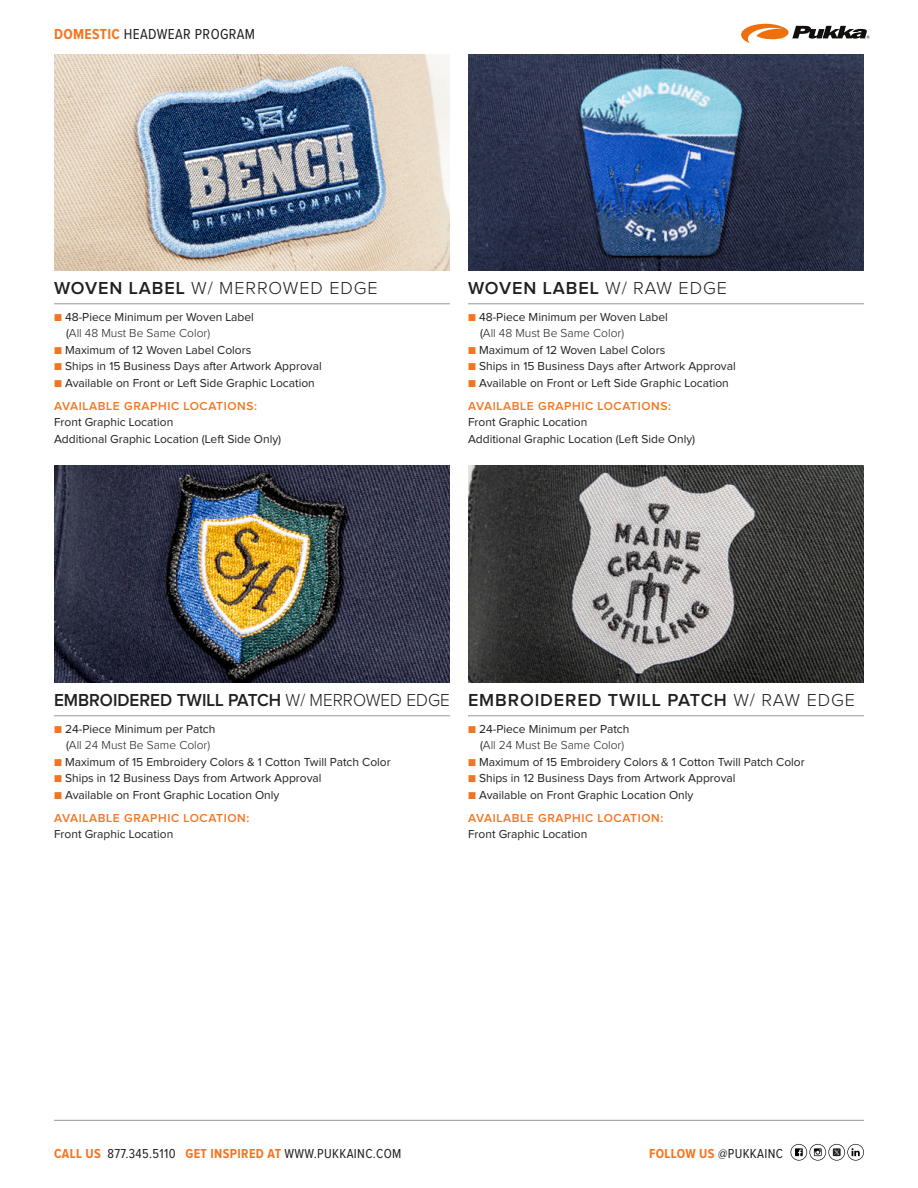
<style>
.page{position:relative;width:918px;height:1188px;background:#fff}
.page>*{position:absolute;margin:0;border:0;box-sizing:border-box;transform-origin:0 0}
.t1{font:600 18px "Proxima Nova";letter-spacing:.05em;color:#231f20}
.t2{font:600 18px "Proxima Nova";color:#231f20;scale:.95 1}
.t3{font:300 18px "Proxima Nova";letter-spacing:.05em;color:#231f20}
.t4{font:15px "Proxima Nova Cond";letter-spacing:.025em;color:#231f20}
.t5{font:13.5px "Proxima Nova Cond";letter-spacing:.025em;color:#231f20}
.t6{font:12px/16.5px "Proxima Nova";color:#231f20}
.t7{font:600 12px/16.5px "Proxima Nova";letter-spacing:.05em;color:#f47521}
.s1{font-weight:700;color:#f47521}
.s2{font-weight:600}
.s3{font-family:"Proxima Nova Cond";color:#f47521}
.s4{font-weight:300}
.s5{font-weight:600;color:#f47521}
.s6{font-weight:400;color:#231f20}
</style>
<div class="page">
<img style="left:468px;top:54px;width:396px;height:217px">
<img style="left:54px;top:54px;width:396px;height:217px">
<img style="left:54px;top:466px;width:396px;height:217px">
<img style="left:468px;top:466px;width:396px;height:217px">
<hr style="left:468px;top:303px;width:396px;height:1px;background:#939598">
<hr style="left:54px;top:715px;width:396px;height:1px;background:#939598">
<hr style="left:468px;top:715px;width:396px;height:1px;background:#939598">
<hr style="left:54px;top:303px;width:396px;height:1px;background:#939598">
<svg style="left:791px;top:1144px;width:73px;height:17px"></svg>
<svg style="left:741px;top:24px;width:129px;height:19px"></svg>
<hr style="left:54px;top:1120px;width:810px;height:1px;background:#939598">
<p class="t4" style="left:54px;top:28px;width:203px"><span class="s1">DOMESTIC</span> HEADWEAR PROGRAM</p>
<p class="t3" style="left:54px;top:280px;width:325px"><span class="s2">WOVEN LABEL</span> W/ MERROWED EDGE</p>
<p class="t6" style="left:66px;top:309px;width:189px;text-indent:-12px"><span class="s3">■</span> 48-Piece Minimum per Woven Label (<span class="s4">All 48 Must Be Same Color)</span></p>
<p class="t6" style="left:54px;top:342px;width:199px"><span class="s3">■</span> Maximum of 12 Woven Label Colors</p>
<p class="t6" style="left:54px;top:358px;width:269px"><span class="s3">■</span> Ships in 15 Business Days after Artwork Approval</p>
<p class="t6" style="left:54px;top:375px;width:262px"><span class="s3">■</span> Available on Front or Left Side Graphic Location</p>
<p class="t6" style="left:54px;top:398px;width:229px"><span class="s5">AVAILABLE GRAPHIC LOCATIONS:<br></span>Front Graphic Location<br>Additional Graphic Location (Left Side Only)</p>
<p class="t1" style="left:468px;top:280px;width:260px">WOVEN LABEL <span class="s4">W/ RAW EDGE</span></p>
<p class="t6" style="left:480px;top:309px;width:189px;text-indent:-12px"><span class="s3">■</span> 48-Piece Minimum per Woven Label (<span class="s4">All 48 Must Be Same Color)</span></p>
<p class="t6" style="left:468px;top:342px;width:199px"><span class="s3">■</span> Maximum of 12 Woven Label Colors</p>
<p class="t6" style="left:468px;top:358px;width:269px"><span class="s3">■</span> Ships in 15 Business Days after Artwork Approval</p>
<p class="t6" style="left:468px;top:375px;width:262px"><span class="s3">■</span> Available on Front or Left Side Graphic Location</p>
<p class="t6" style="left:468px;top:398px;width:229px"><span class="s5">AVAILABLE GRAPHIC LOCATIONS:<br></span>Front Graphic Location<br>Additional Graphic Location (Left Side Only)</p>
<p class="t2" style="left:54px;top:692px;width:418px">EMBROIDERED TWILL PATCH <span class="s4">W/ MERROWED EDGE</span></p>
<p class="t6" style="left:54px;top:721px;width:163px;text-align:center"><span class="s3">■</span> 24-Piece Minimum per Patch (<span class="s4">All 24 Must Be Same Color)</span></p>
<p class="t6" style="left:54px;top:754px;width:338px"><span class="s3">■</span> Maximum of 15 Embroidery Colors &amp; 1 Cotton Twill Patch Color</p>
<p class="t6" style="left:54px;top:770px;width:269px"><span class="s3">■</span> Ships in 12 Business Days from Artwork Approval</p>
<p class="t6" style="left:54px;top:787px;width:227px"><span class="s3">■</span> Available on Front Graphic Location Only</p>
<p class="t7" style="left:54px;top:810px;width:197px">AVAILABLE GRAPHIC LOCATION:<br><span class="s6">Front Graphic Location</span></p>
<p class="t1" style="left:468px;top:692px;width:388px">EMBROIDERED TWILL PATCH <span class="s4">W/ RAW EDGE</span></p>
<p class="t6" style="left:468px;top:721px;width:163px;text-align:center"><span class="s3">■</span> 24-Piece Minimum per Patch (<span class="s4">All 24 Must Be Same Color)</span></p>
<p class="t6" style="left:468px;top:754px;width:338px"><span class="s3">■</span> Maximum of 15 Embroidery Colors &amp; 1 Cotton Twill Patch Color</p>
<p class="t6" style="left:468px;top:770px;width:269px"><span class="s3">■</span> Ships in 12 Business Days from Artwork Approval</p>
<p class="t6" style="left:468px;top:787px;width:227px"><span class="s3">■</span> Available on Front Graphic Location Only</p>
<p class="t7" style="left:468px;top:810px;width:197px">AVAILABLE GRAPHIC LOCATION:<br><span class="s6">Front Graphic Location</span></p>
<p class="t5" style="left:54px;top:1147px;width:349px"><span class="s1">CALL US</span> 877.345.5110 <span class="s1">GET INSPIRED AT</span> WWW.PUKKAINC.COM</p>
<p class="t5" style="left:649px;top:1147px;width:135px"><span class="s1">FOLLOW US</span> @PUKKAINC</p>
</div>
